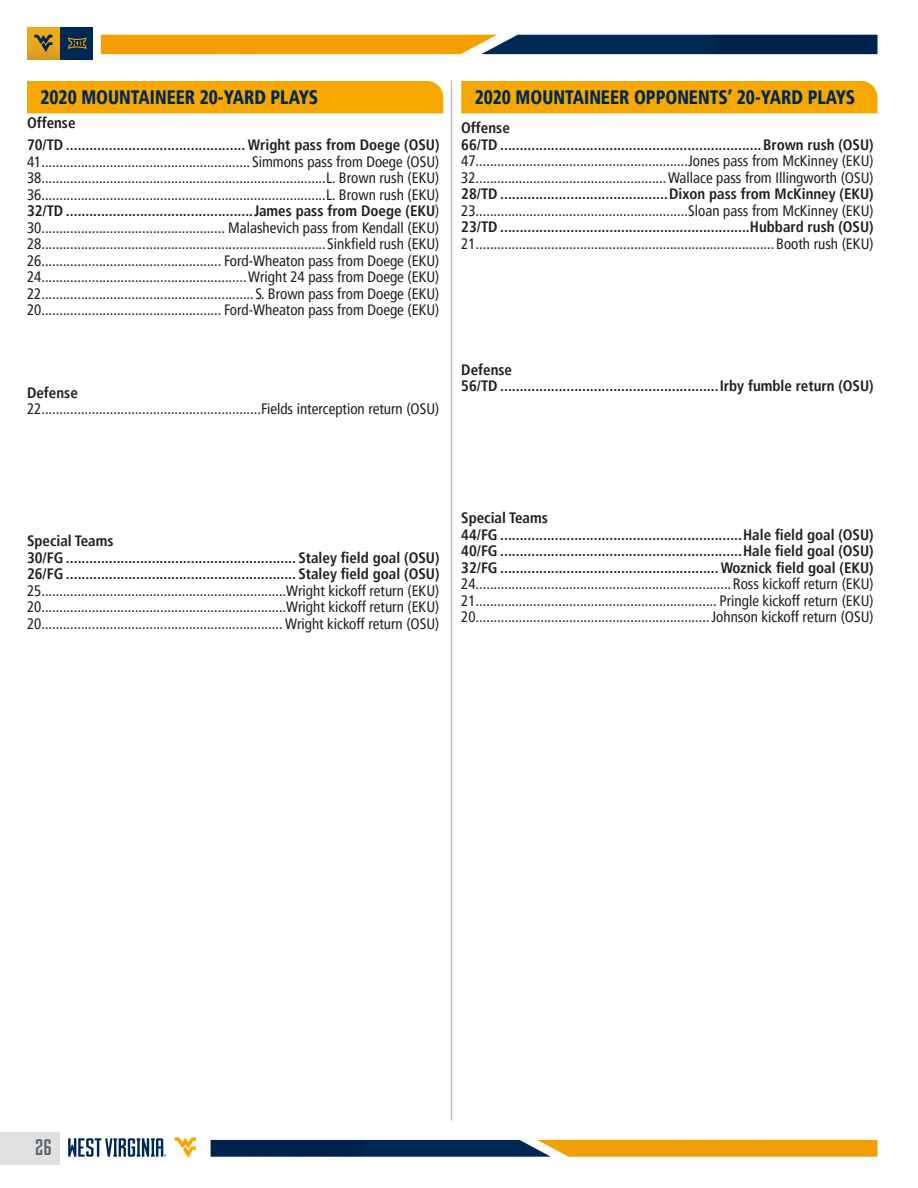
<style>
.page{position:relative;width:918px;height:1188px;background:#fff}
.page>*{position:absolute;margin:0;border:0;box-sizing:border-box;transform-origin:0 0}
.t1{font:21px "West Virginia Athletic";color:#5e6367}
.t2{font:900 condensed 19.5px "Frutiger LT Pro";color:#002855;scale:.9 1}
.Subhead_1{font:condensed 15px "Frutiger LT Pro";color:#231f20}
.Subhead_1-2{font:700 condensed 15px "Frutiger LT Pro";color:#231f20}
.s1{font-weight:400}
</style>
<div class="page">
<div style="left:0;top:1132px;width:60px;height:33px;background:#dfe0e1"></div>
<div style="left:27px;top:27px;width:33px;height:32px;background:linear-gradient(to bottom,#f3ae1e,#da9e24)"></div>
<div style="left:60px;top:27px;width:33px;height:32px;background:#002855"></div>
<svg style="left:34px;top:35px;width:18px;height:17px"></svg>
<svg style="left:68px;top:1138px;width:98px;height:19px"></svg>
<svg style="left:68px;top:38px;width:19px;height:11px"></svg>
<svg style="left:101px;top:35px;width:777px;height:20px;background:#816d36"></svg>
<svg style="left:211px;top:1140px;width:667px;height:17px;background:#7e6931"></svg>
<svg style="left:175px;top:1137px;width:21px;height:21px"></svg>
<hr style="left:451px;top:80px;width:1px;height:1040px;background:#bcbdc0">
<div style="left:27px;top:81px;width:416px;height:32px;background:#f6a800"></div>
<div style="left:461px;top:81px;width:417px;height:32px;background:#f6a800"></div>
<p class="t2" style="left:40px;top:85px;width:310px">2020 MOUNTAINEER 20-YARD PLAYS</p>
<p class="t2" style="left:475px;top:85px;width:424px">2020 MOUNTAINEER OPPONENTS’ 20-YARD PLAYS</p>
<p class="Subhead_1-2" style="left:27px;top:114px;width:50px">Offense</p>
<p class="Subhead_1-2" style="left:27px;top:136px;width:414px">70/TD .............................................. Wright pass from Doege (OSU)</p>
<p class="Subhead_1" style="left:27px;top:153px;width:414px">41.......................................................... Simmons pass from Doege (OSU)</p>
<p class="Subhead_1" style="left:27px;top:169px;width:414px">38...............................................................................L. Brown rush (EKU)</p>
<p class="Subhead_1" style="left:27px;top:186px;width:414px">36...............................................................................L. Brown rush (EKU)</p>
<p class="Subhead_1-2" style="left:27px;top:202px;width:414px">32/TD ................................................James pass from Doege (EKU<span class="s1">)</span></p>
<p class="Subhead_1" style="left:27px;top:219px;width:414px">30................................................... Malashevich pass from Kendall (EKU)</p>
<p class="Subhead_1" style="left:27px;top:235px;width:414px">28...............................................................................Sinkfield rush (EKU)</p>
<p class="Subhead_1" style="left:27px;top:252px;width:414px">26.................................................. Ford-Wheaton pass from Doege (EKU)</p>
<p class="Subhead_1" style="left:27px;top:268px;width:414px">24.........................................................Wright 24 pass from Doege (EKU)</p>
<p class="Subhead_1" style="left:27px;top:285px;width:414px">22...........................................................S. Brown pass from Doege (EKU)</p>
<p class="Subhead_1" style="left:27px;top:301px;width:414px">20.................................................. Ford-Wheaton pass from Doege (EKU)</p>
<p class="Subhead_1-2" style="left:27px;top:384px;width:52px">Defense</p>
<p class="Subhead_1" style="left:27px;top:400px;width:414px">22.............................................................Fields interception return (OSU)</p>
<p class="Subhead_1-2" style="left:461px;top:119px;width:50px">Offense</p>
<p class="Subhead_1-2" style="left:461px;top:136px;width:414px">66/TD ...................................................................Brown rush (OSU)</p>
<p class="Subhead_1" style="left:461px;top:152px;width:414px">47...........................................................Jones pass from McKinney (EKU)</p>
<p class="Subhead_1" style="left:461px;top:169px;width:414px">32.....................................................Wallace pass from Illingworth (OSU)</p>
<p class="Subhead_1-2" style="left:461px;top:185px;width:414px">28/TD ...........................................Dixon pass from McKinney (EKU)</p>
<p class="Subhead_1" style="left:461px;top:202px;width:414px">23...........................................................Sloan pass from McKinney (EKU)</p>
<p class="Subhead_1-2" style="left:461px;top:218px;width:414px">23/TD ................................................................Hubbard rush (OSU)</p>
<p class="Subhead_1" style="left:461px;top:235px;width:414px">21...................................................................................Booth rush (EKU)</p>
<p class="Subhead_1-2" style="left:461px;top:361px;width:52px">Defense</p>
<p class="Subhead_1-2" style="left:461px;top:377px;width:414px">56/TD ........................................................Irby fumble return (OSU)</p>
<p class="Subhead_1-2" style="left:27px;top:532px;width:88px">Special Teams</p>
<p class="Subhead_1-2" style="left:27px;top:549px;width:414px">30/FG ........................................................... Staley field goal (OSU)</p>
<p class="Subhead_1-2" style="left:27px;top:565px;width:414px">26/FG ........................................................... Staley field goal (OSU)</p>
<p class="Subhead_1" style="left:27px;top:582px;width:414px">25....................................................................Wright kickoff return (EKU)</p>
<p class="Subhead_1" style="left:27px;top:598px;width:414px">20....................................................................Wright kickoff return (EKU)</p>
<p class="Subhead_1" style="left:27px;top:615px;width:414px">20................................................................... Wright kickoff return (OSU)</p>
<p class="Subhead_1-2" style="left:461px;top:509px;width:88px">Special Teams</p>
<p class="Subhead_1-2" style="left:461px;top:526px;width:414px">44/FG ..............................................................Hale field goal (OSU)</p>
<p class="Subhead_1-2" style="left:461px;top:542px;width:414px">40/FG ..............................................................Hale field goal (OSU)</p>
<p class="Subhead_1-2" style="left:461px;top:559px;width:414px">32/FG ........................................................ Woznick field goal (EKU)</p>
<p class="Subhead_1" style="left:461px;top:575px;width:414px">24.......................................................................Ross kickoff return (EKU)</p>
<p class="Subhead_1" style="left:461px;top:592px;width:414px">21................................................................... Pringle kickoff return (EKU)</p>
<p class="Subhead_1" style="left:461px;top:608px;width:414px">20.................................................................Johnson kickoff return (OSU)</p>
<h1 class="t1" style="left:35px;top:1138px;width:18px">26</h1>
</div>
